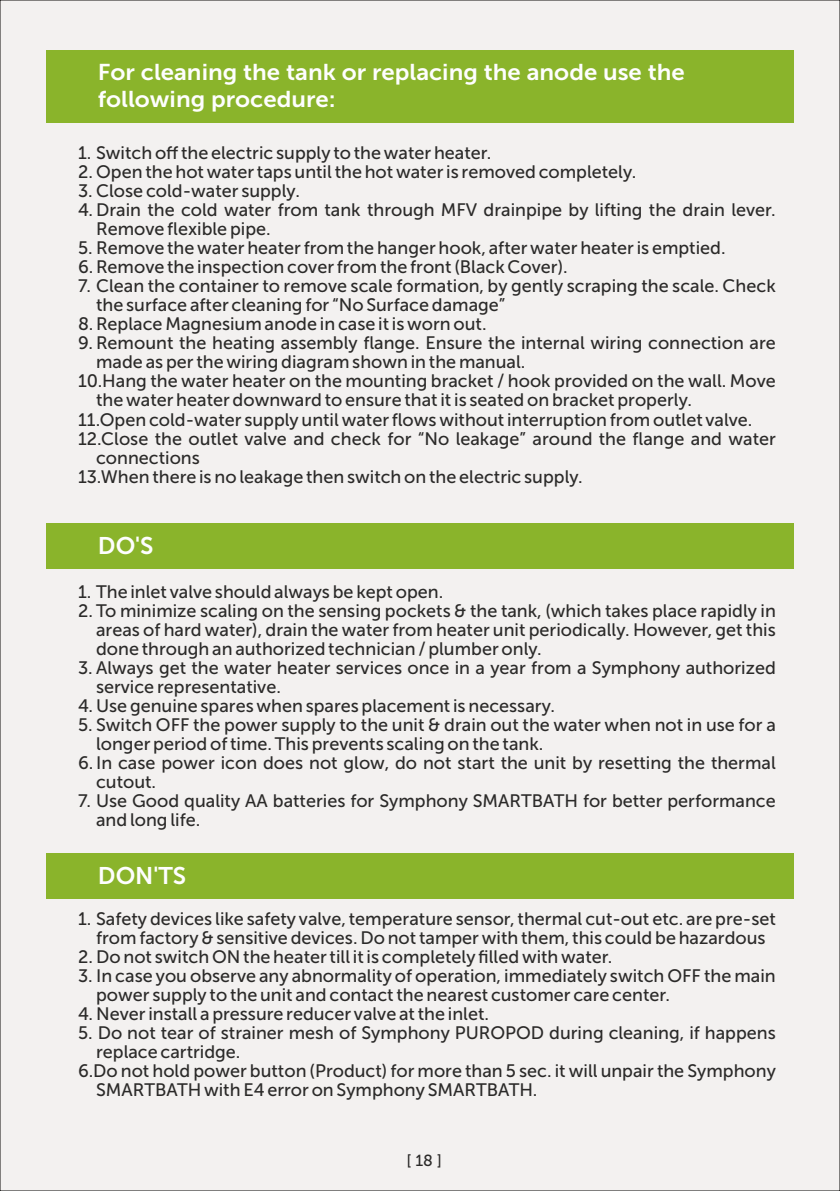
<style>
.page{position:relative;width:840px;height:1191px;background:#fff}
.page>*{position:absolute;margin:0;border:0;box-sizing:border-box;transform-origin:0 0}
.t1{font:24px "Museo Sans 700";color:#fefefe}
.t2{font:22.8px/27.4px "Museo Sans 700";color:#fefefe;scale:1.05 1}
.t3{font:18px/19px "Museo Sans 500";color:#2b2a29}
.t4{font:16px "Museo Sans 500";color:#2b2a29}
</style>
<div class="page">
<div style="left:0;top:0;width:839px;height:1191px;background:#f3f1f0"></div>
<div style="left:46px;top:523px;width:747px;height:45px;background:#8ab42b"></div>
<div style="left:46px;top:853px;width:747px;height:45px;background:#8ab42b"></div>
<div style="left:46px;top:50px;width:747px;height:72px;background:#8ab42b"></div>
<p class="t2" style="left:98px;top:60px;width:560px">For cleaning the tank or replacing the anode use the following procedure:</p>
<p class="t3" style="left:78px;top:145px;width:414px">1. Switch off the electric supply to the water heater.</p>
<p class="t3" style="left:78px;top:164px;width:559px">2. Open the hot water taps until the hot water is removed completely.</p>
<p class="t3" style="left:78px;top:183px;width:223px">3. Close cold-water supply.</p>
<p class="t3" style="left:96px;top:202px;width:680px;text-indent:-18px">4. Drain the cold water from tank through MFV drainpipe by lifting the drain lever.<br>Remove flexible pipe.</p>
<p class="t3" style="left:78px;top:240px;width:648px">5. Remove the water heater from the hanger hook, after water heater is emptied.</p>
<p class="t3" style="left:78px;top:259px;width:491px">6. Remove the inspection cover from the front (Black Cover).</p>
<p class="t3" style="left:96px;top:278px;width:680px;text-indent:-18px">7. Clean the container to remove scale formation, by gently scraping the scale. Check the surface after cleaning for “No Surface damage”</p>
<p class="t3" style="left:78px;top:316px;width:410px">8. Replace Magnesium anode in case it is worn out.</p>
<p class="t3" style="left:78px;top:335px;width:699px">9. Remount the heating assembly flange. Ensure the internal wiring connection are</p>
<p class="t3" style="left:96px;top:354px;width:430px">made as per the wiring diagram shown in the manual.</p>
<p class="t3" style="left:78px;top:373px;width:698px">10.Hang the water heater on the mounting bracket / hook provided on the wall. Move</p>
<p class="t3" style="left:96px;top:392px;width:597px">the water heater downward to ensure that it is seated on bracket properly.</p>
<p class="t3" style="left:78px;top:411px;width:675px">11.Open cold-water supply until water flows without interruption from outlet valve.</p>
<p class="t3" style="left:78px;top:430px;width:699px">12.Close the outlet valve and check for “No leakage” around the flange and water</p>
<p class="t3" style="left:96px;top:450px;width:105px">connections</p>
<p class="t3" style="left:78px;top:469px;width:506px">13.When there is no leakage then switch on the electric supply.</p>
<h1 class="t1" style="left:98px;top:536px;width:57px">DO'S</h1>
<p class="t3" style="left:78px;top:583px;width:366px">1. The inlet valve should always be kept open.</p>
<p class="t3" style="left:96px;top:602px;width:680px;text-align:justify;text-indent:-18px">2. To minimize scaling on the sensing pockets &amp; the tank, (which takes place rapidly in areas of hard water), drain the water from heater unit periodically. However, get this done through an authorized technician / plumber only.</p>
<p class="t3" style="left:96px;top:660px;width:681px;text-indent:-18px">3. Always get the water heater services once in a year from a Symphony authorized service representative.</p>
<p class="t3" style="left:78px;top:698px;width:478px">4. Use genuine spares when spares placement is necessary.</p>
<p class="t3" style="left:96px;top:717px;width:680px;text-indent:-18px">5. Switch OFF the power supply to the unit &amp; drain out the water when not in use for a longer period of time. This prevents scaling on the tank.</p>
<p class="t3" style="left:96px;top:755px;width:680px;text-indent:-18px">6. In case power icon does not glow, do not start the unit by resetting the thermal cutout.</p>
<p class="t3" style="left:96px;top:793px;width:680px;text-indent:-18px">7. Use Good quality AA batteries for Symphony SMARTBATH for better performance and long life.</p>
<h1 class="t1" style="left:98px;top:866px;width:90px">DON'TS</h1>
<p class="t3" style="left:78px;top:911px;width:699px;text-align:center">1. Safety devices like safety valve, temperature sensor, thermal cut-out etc. are pre-set from factory &amp; sensitive devices. Do not tamper with them, this could be hazardous</p>
<p class="t3" style="left:78px;top:949px;width:535px">2. Do not switch ON the heater till it is completely filled with water.</p>
<p class="t3" style="left:96px;top:968px;width:680px;text-indent:-18px">3. In case you observe any abnormality of operation, immediately switch OFF the main power supply to the unit and contact the nearest customer care center.</p>
<p class="t3" style="left:78px;top:1006px;width:412px">4. Never install a pressure reducer valve at the inlet.</p>
<p class="t3" style="left:78px;top:1025px;width:698px">5. Do not tear of strainer mesh of Symphony PUROPOD during cleaning, if happens</p>
<p class="t3" style="left:96px;top:1044px;width:146px">replace cartridge.</p>
<p class="t3" style="left:78px;top:1063px;width:699px">6.Do not hold power button (Product) for more than 5 sec. it will unpair the Symphony</p>
<p class="t3" style="left:96px;top:1082px;width:442px">SMARTBATH with E4 error on Symphony SMARTBATH.</p>
<p class="t4" style="left:406px;top:1153px;width:37px">[ 18 ]</p>
</div>
